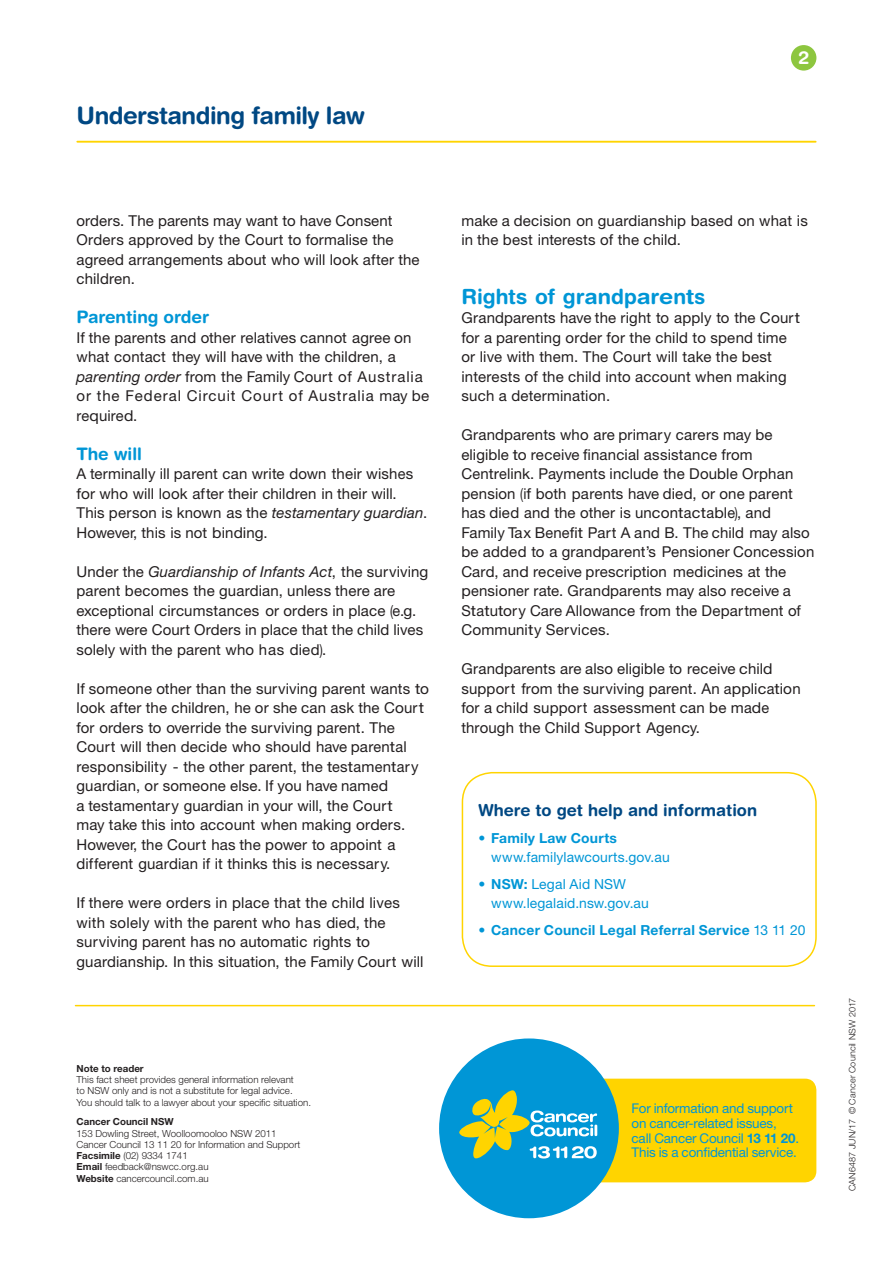
<style>
.page{position:relative;width:893px;height:1263px;background:#fff}
.page>*{position:absolute;margin:0;border:0;box-sizing:border-box;transform-origin:0 0}
.t1{font:700 24px "Helvetica Rounded LT Std";letter-spacing:-.02em;color:#004883}
.t2{font:700 21px "Helvetica Rounded LT Std";color:#0096d6}
.t3{font:700 18px "Helvetica Rounded LT Std";color:#fff}
.t4{font:700 17.25px "Helvetica Rounded LT Std";color:#0096d6}
.t5{font:700 16.5px "Helvetica Rounded LT Std";color:#004883}
.t6{font:15px/19.5px "Helvetica Neue LT Std";letter-spacing:.01em;color:#231f20}
.t7{font:13.8px/18.8px "Helvetica Neue LT Std";letter-spacing:.01em;color:#0096d6}
.t8{font:700 13.8px "Helvetica Neue LT Std";letter-spacing:.02em;color:#0096d6}
.t9{font:13.35px/14.7px "Helvetica Neue LT Std";letter-spacing:-.015em;color:#0096d6}
.t10{font:300 9.75px/11.2px "Helvetica Neue LT Std";color:#231f20}
.t11{font:700 9.75px "Helvetica Neue LT Std";color:#231f20}
.t12{font:300 9px "Helvetica Neue LT Std";letter-spacing:.02em;color:#231f20}
.s1{font-style:italic}
.s2{font-weight:700}
.s3{font-weight:400}
</style>
<div class="page">
<hr style="left:77px;top:141px;width:739px;height:2px;background:#ffd400">
<div style="left:791px;top:45px;width:25px;height:26px;background:#8dc63f;border-radius:50%"></div>
<div style="left:462px;top:772px;width:355px;height:195px;border:2px solid #ffd400;border-radius:30px"></div>
<hr style="left:75px;top:1005px;width:739px;height:1px;background:#ffd400">
<div style="left:470px;top:1079px;width:346px;height:103px;background:#ffd400;border-radius:11px"></div>
<div style="left:439px;top:1038px;width:180px;height:180px;background:#0096d6;border-radius:50%"></div>
<svg style="left:459px;top:1090px;width:138px;height:69px"></svg>
<h1 class="t1" style="left:77px;top:101px;width:290px">Understanding family law</h1>
<p class="t3" style="left:798px;top:47px;width:12px">2</p>
<p class="t6" style="left:77px;top:211px;width:345px">orders. The parents may want to have Consent Orders approved by the Court to formalise the agreed arrangements about who will look after the children.</p>
<p class="t4" style="left:77px;top:307px;width:134px">Parenting order</p>
<p class="t6" style="left:77px;top:328px;width:354px">If the parents and other relatives cannot agree on what contact they will have with the children, a <span class="s1">parenting order</span> from the Family Court of Australia or the Federal Circuit Court of Australia may be required.</p>
<p class="t4" style="left:77px;top:443px;width:67px">The will</p>
<p class="t6" style="left:77px;top:464px;width:352px">A terminally ill parent can write down their wishes for who will look after their children in their will.<br>This person is known as the <span class="s1">testamentary guardian</span>.<br>However, this is not binding.</p>
<p class="t6" style="left:77px;top:562px;width:353px">Under the <span class="s1">Guardianship of Infants Act</span>, the surviving parent becomes the guardian, unless there are exceptional circumstances or orders in place (e.g. there were Court Orders in place that the child lives solely with the parent who has died).</p>
<p class="t6" style="left:77px;top:679px;width:354px">If someone other than the surviving parent wants to look after the children, he or she can ask the Court for orders to override the surviving parent. The Court will then decide who should have parental responsibility - the other parent, the testamentary guardian, or someone else. If you have named<br>a testamentary guardian in your will, the Court<br>may take this into account when making orders.<br>However, the Court has the power to appoint a different guardian if it thinks this is necessary.</p>
<p class="t6" style="left:77px;top:893px;width:348px">If there were orders in place that the child lives with solely with the parent who has died, the surviving parent has no automatic rights to guardianship. In this situation, the Family Court will</p>
<p class="t6" style="left:461px;top:211px;width:348px">make a decision on guardianship based on what is in the best interests of the child.</p>
<h2 class="t2" style="left:461px;top:284px;width:245px">Rights of grandparents</h2>
<p class="t6" style="left:461px;top:308px;width:340px">Grandparents have the right to apply to the Court for a parenting order for the child to spend time or live with them. The Court will take the best interests of the child into account when making such a determination.</p>
<p class="t6" style="left:461px;top:425px;width:354px">Grandparents who are primary carers may be eligible to receive financial assistance from Centrelink. Payments include the Double Orphan pension (if both parents have died, or one parent has died and the other is uncontactable), and Family Tax Benefit Part A and B. The child may also be added to a grandparent’s Pensioner Concession Card, and receive prescription medicines at the pensioner rate. Grandparents may also receive a Statutory Care Allowance from the Department of Community Services.</p>
<p class="t6" style="left:461px;top:659px;width:341px">Grandparents are also eligible to receive child support from the surviving parent. An application for a child support assessment can be made through the Child Support Agency.</p>
<p class="t5" style="left:478px;top:800px;width:280px">Where to get help and information</p>
<p class="t7" style="left:491px;top:829px;width:180px;text-indent:-13px">• <span class="s2">Family Law Courts </span>www.familylawcourts.gov.au</p>
<p class="t7" style="left:491px;top:875px;width:159px;text-indent:-13px">• <span class="s2">NSW:</span> Legal Aid NSW www.legalaid.nsw.gov.au</p>
<p class="t8" style="left:478px;top:922px;width:329px">• Cancer Council Legal Referral Service <span class="s3">13 11 20</span></p>
<p class="t11" style="left:77px;top:1062px;width:69px">Note to reader</p>
<p class="t10" style="left:77px;top:1074px;width:236px">This fact sheet provides general information relevant<br>to NSW only and is not a substitute for legal advice.<br>You should talk to a lawyer about your specific situation.</p>
<p class="t11" style="left:77px;top:1116px;width:99px">Cancer Council NSW</p>
<p class="t10" style="left:77px;top:1127px;width:225px">153 Dowling Street, Woolloomooloo NSW 2011<br>Cancer Council 13 11 20 for Information and Support <span class="s2">Facsimile</span> (02) 9334 1741<br><span class="s2">Email</span> feedback@nswcc.org.au<br><span class="s2">Website</span> cancercouncil.com.au</p>
<p class="t9" style="left:632px;top:1101px;width:169px">For information and support on cancer-related issues, call Cancer Council <span class="s2">13 11 20</span>.<br>This is a confidential service.</p>
<p class="t12" style="left:847px;top:1191px;width:195px;rotate:-90deg">CAN6487 JUN/17 © Cancer Council NSW 2017</p>
</div>
